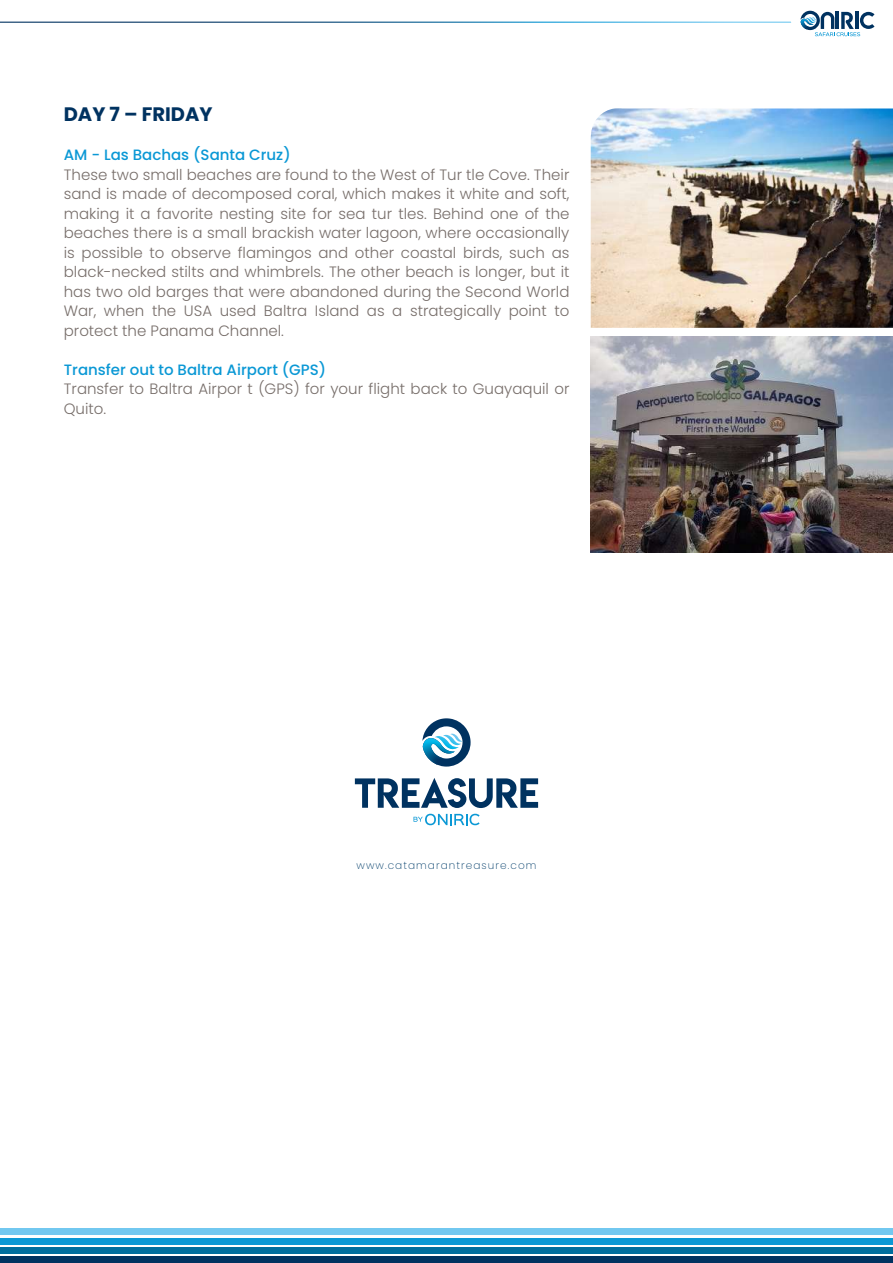
<style>
.page{position:relative;width:893px;height:1263px;background:#fff}
.page>*{position:absolute;margin:0;border:0;box-sizing:border-box;transform-origin:0 0}
.t1{font:700 19.5px "Poppins";color:#003260}
.t2{font:300 15px/19.5px "Poppins";color:#776e6a;text-align:justify}
.t3{font:500 15px "Poppins";color:#0a98d5}
.t4{font:200 10.5px "Poppins";letter-spacing:.1em;color:#003d6a}
</style>
<div class="page">
<img style="left:591px;top:336px;width:302px;height:216px">
<img style="left:591px;top:108px;width:302px;height:220px">
<div style="left:0;top:1256px;width:893px;height:7px;background:#003260"></div>
<div style="left:0;top:1247px;width:893px;height:6px;background:#006e9e"></div>
<div style="left:0;top:1238px;width:893px;height:6px;background:#0a98d5"></div>
<div style="left:0;top:1228px;width:893px;height:7px;background:#72c8f0"></div>
<svg style="left:800px;top:11px;width:74px;height:25px"></svg>
<svg style="left:355px;top:778px;width:183px;height:30px"></svg>
<svg style="left:413px;top:814px;width:67px;height:11px"></svg>
<svg style="left:422px;top:718px;width:49px;height:48px"></svg>
<h1 class="t1" style="left:64px;top:103px;width:150px">DAY 7 – FRIDAY</h1>
<p class="t3" style="left:64px;top:146px;width:228px">AM - Las Bachas (Santa Cruz)</p>
<p class="t2" style="left:64px;top:165px;width:507px">These two small beaches are found to the West of Tur tle Cove. Their sand is made of decomposed coral, which makes it white and soft, making it a favorite nesting site for sea tur tles. Behind one of the beaches there is a small brackish water lagoon, where occasionally is possible to observe flamingos and other coastal birds, such as black-necked stilts and whimbrels. The other beach is longer, but it has two old barges that were abandoned during the Second World War, when the USA used Baltra Island as a strategically point to protect the Panama Channel.</p>
<p class="t3" style="left:64px;top:361px;width:264px">Transfer out to Baltra Airport (GPS)</p>
<p class="t2" style="left:64px;top:379px;width:507px">Transfer to Baltra Airpor t (GPS) for your flight back to Guayaquil or<br>Quito.</p>
<p class="t4" style="left:356px;top:859px;width:181px">www.catamarantreasure.com</p>
</div>
